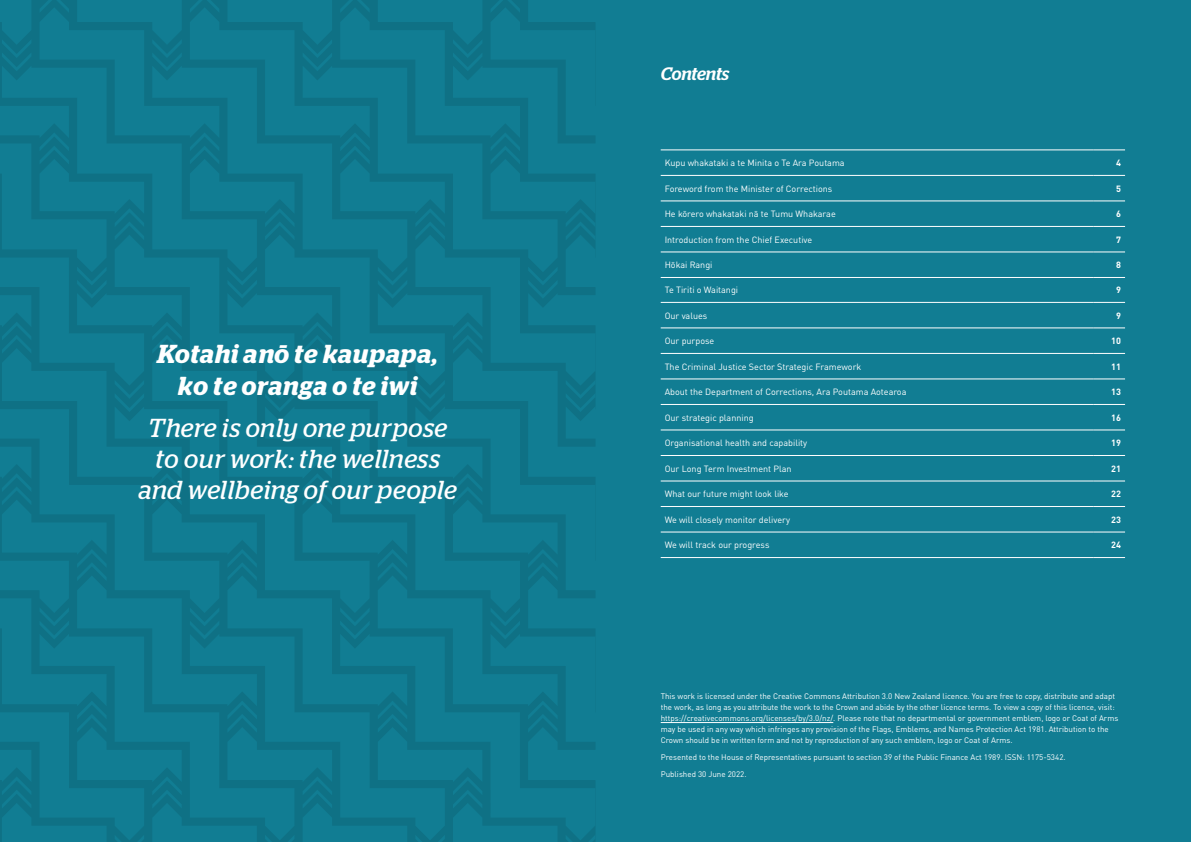
<style>
.page{position:relative;width:1191px;height:842px;background:#117d93}
.page>*{position:absolute;margin:0;border:0;box-sizing:border-box;transform-origin:0 0}
.t1{font:italic 26px/31.2px "Stag";letter-spacing:.02em;color:#fff;text-align:center}
.t2{font:italic 600 26px/31.2px "Stag";letter-spacing:.03em;color:#fff;text-align:center}
.t3{font:italic 500 18px "Stag";color:#fff}
.t4{font:9px "DIN Pro";color:#fff}
.t5{font:700 9px "DIN Pro";color:#fff}
.t6{font:8px/11px "DIN Pro";color:#fff}
</style>
<div class="page">
<svg style="left:0;top:0;width:595px;height:842px"></svg>
<hr style="left:660px;top:150px;width:433px;height:1px;background:#fff">
<hr style="left:1093px;top:150px;width:32px;height:1px;background:#fff">
<hr style="left:660px;top:175px;width:433px;height:1px;background:#fff">
<hr style="left:1093px;top:175px;width:32px;height:1px;background:#fff">
<hr style="left:660px;top:201px;width:433px;height:1px;background:#fff">
<hr style="left:1093px;top:201px;width:32px;height:1px;background:#fff">
<hr style="left:660px;top:226px;width:433px;height:1px;background:#fff">
<hr style="left:1093px;top:226px;width:32px;height:1px;background:#fff">
<hr style="left:660px;top:252px;width:433px;height:1px;background:#fff">
<hr style="left:1093px;top:252px;width:32px;height:1px;background:#fff">
<hr style="left:660px;top:277px;width:433px;height:1px;background:#fff">
<hr style="left:1093px;top:277px;width:32px;height:1px;background:#fff">
<hr style="left:660px;top:302px;width:433px;height:1px;background:#fff">
<hr style="left:1093px;top:302px;width:32px;height:1px;background:#fff">
<hr style="left:660px;top:328px;width:433px;height:1px;background:#fff">
<hr style="left:1093px;top:328px;width:32px;height:1px;background:#fff">
<hr style="left:660px;top:353px;width:433px;height:1px;background:#fff">
<hr style="left:1093px;top:353px;width:32px;height:1px;background:#fff">
<hr style="left:660px;top:379px;width:433px;height:1px;background:#fff">
<hr style="left:1093px;top:379px;width:32px;height:1px;background:#fff">
<hr style="left:660px;top:404px;width:433px;height:1px;background:#fff">
<hr style="left:1093px;top:404px;width:32px;height:1px;background:#fff">
<hr style="left:660px;top:430px;width:433px;height:1px;background:#fff">
<hr style="left:1093px;top:430px;width:32px;height:1px;background:#fff">
<hr style="left:660px;top:455px;width:433px;height:1px;background:#fff">
<hr style="left:1093px;top:455px;width:32px;height:1px;background:#fff">
<hr style="left:660px;top:481px;width:433px;height:1px;background:#fff">
<hr style="left:1093px;top:481px;width:32px;height:1px;background:#fff">
<hr style="left:660px;top:506px;width:433px;height:1px;background:#fff">
<hr style="left:1093px;top:506px;width:32px;height:1px;background:#fff">
<hr style="left:660px;top:532px;width:433px;height:1px;background:#fff">
<hr style="left:1093px;top:532px;width:32px;height:1px;background:#fff">
<hr style="left:660px;top:557px;width:433px;height:1px;background:#fff">
<hr style="left:1093px;top:557px;width:32px;height:1px;background:#fff">
<hr style="left:660px;top:722px;width:173px;height:1px;background:#fff">
<h1 class="t2" style="left:157px;top:338px;width:282px">Kotahi anō te kaupapa, ko te oranga o te iwi</h1>
<h1 class="t1" style="left:139px;top:412px;width:320px">There is only one purpose to our work: the wellness and wellbeing of our people</h1>
<h2 class="t3" style="left:660px;top:63px;width:70px">Contents</h2>
<p class="t4" style="left:664px;top:156px;width:181px">Kupu whakataki a te Minita o Te Ara Poutama</p>
<p class="t5" style="left:1116px;top:156px;width:6px">4</p>
<p class="t4" style="left:664px;top:181px;width:169px">Foreword from the Minister of Corrections</p>
<p class="t5" style="left:1116px;top:181px;width:6px">5</p>
<p class="t4" style="left:664px;top:207px;width:172px">He kōrero whakataki nā te Tumu Whakarae</p>
<p class="t5" style="left:1116px;top:207px;width:6px">6</p>
<p class="t4" style="left:664px;top:233px;width:149px">Introduction from the Chief Executive</p>
<p class="t5" style="left:1116px;top:232px;width:6px">7</p>
<p class="t4" style="left:664px;top:258px;width:49px">Hōkai Rangi</p>
<p class="t5" style="left:1116px;top:258px;width:6px">8</p>
<p class="t4" style="left:664px;top:283px;width:75px">Te Tiriti o Waitangi</p>
<p class="t5" style="left:1116px;top:283px;width:6px">9</p>
<p class="t4" style="left:664px;top:308px;width:44px">Our values</p>
<p class="t5" style="left:1116px;top:308px;width:6px">9</p>
<p class="t4" style="left:664px;top:334px;width:51px">Our purpose</p>
<p class="t5" style="left:1111px;top:334px;width:11px">10</p>
<p class="t4" style="left:664px;top:359px;width:198px">The Criminal Justice Sector Strategic Framework</p>
<p class="t5" style="left:1111px;top:359px;width:11px">11</p>
<p class="t4" style="left:664px;top:385px;width:243px">About the Department of Corrections, Ara Poutama Aotearoa</p>
<p class="t5" style="left:1111px;top:385px;width:11px">13</p>
<p class="t4" style="left:664px;top:411px;width:90px">Our strategic planning</p>
<p class="t5" style="left:1111px;top:410px;width:11px">16</p>
<p class="t4" style="left:664px;top:436px;width:144px">Organisational health and capability</p>
<p class="t5" style="left:1111px;top:436px;width:11px">19</p>
<p class="t4" style="left:664px;top:462px;width:128px">Our Long Term Investment Plan</p>
<p class="t5" style="left:1111px;top:461px;width:11px">21</p>
<p class="t4" style="left:664px;top:487px;width:125px">What our future might look like</p>
<p class="t5" style="left:1111px;top:487px;width:11px">22</p>
<p class="t4" style="left:664px;top:513px;width:127px">We will closely monitor delivery</p>
<p class="t5" style="left:1111px;top:512px;width:11px">23</p>
<p class="t4" style="left:664px;top:538px;width:106px">We will track our progress</p>
<p class="t5" style="left:1111px;top:538px;width:11px">24</p>
<p class="t6" style="left:660px;top:690px;width:459px">This work is licensed under the Creative Commons Attribution 3.0 New Zealand licence. You are free to copy, distribute and adapt the work, as long as you attribute the work to the Crown and abide by the other licence terms. To view a copy of this licence, visit: https://creativecommons.org/licenses/by/3.0/nz/. Please note that no departmental or government emblem, logo or Coat of Arms may be used in any way which infringes any provision of the Flags, Emblems, and Names Protection Act 1981. Attribution to the Crown should be in written form and not by reproduction of any such emblem, logo or Coat of Arms.</p>
<p class="t6" style="left:660px;top:748px;width:406px;line-height:16.7px">Presented to the House of Representatives pursuant to section 39 of the Public Finance Act 1989. ISSN: 1175-5342.<br>Published 30 June 2022.</p>
</div>
